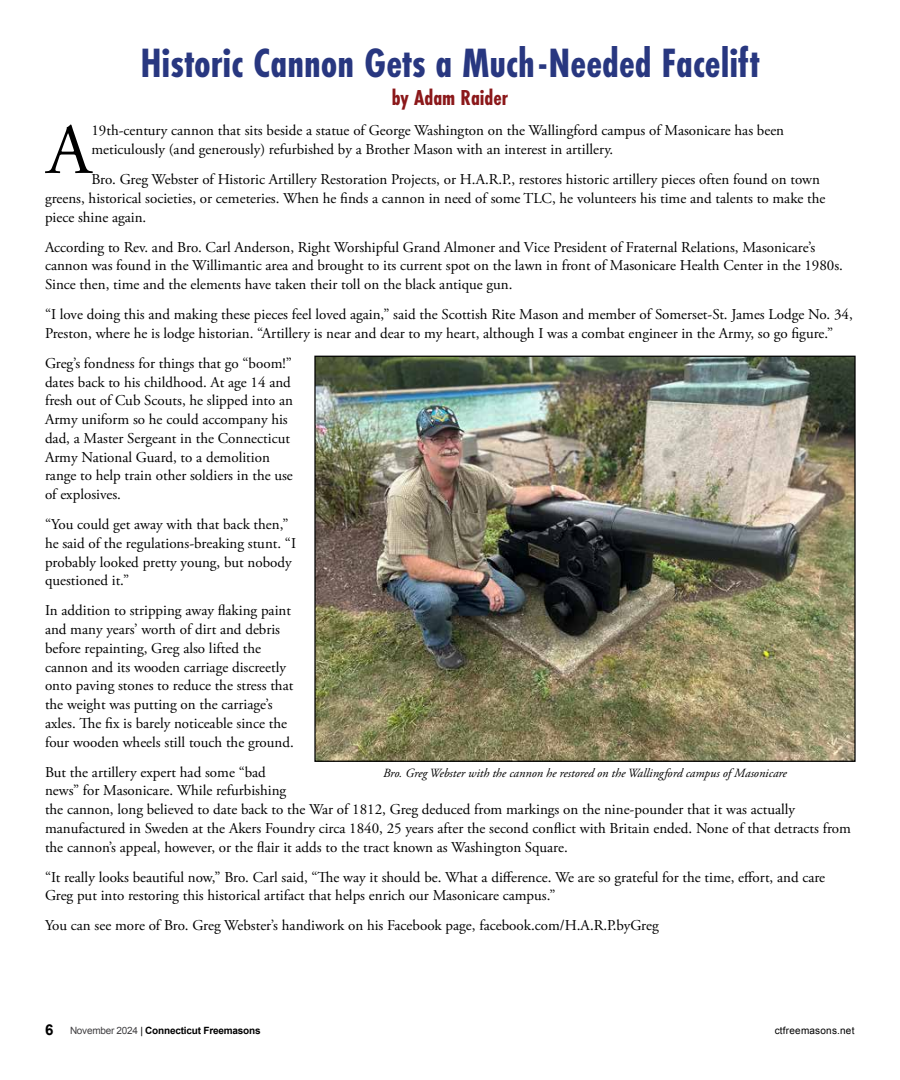
<style>
.page{position:relative;width:900px;height:1080px;background:#fff}
.page>*{position:absolute;margin:0;border:0;box-sizing:border-box;transform-origin:0 0}
.t1{font:71.5px "Adobe Garamond Pro";color:#000}
.t2{font:700 42.5px "Futura PT Cond";color:#283780}
.t3{font:700 22.5px "Futura PT Cond";color:#8b181a}
.t4{font:15px/18.8px "Adobe Garamond Pro";color:#000}
.t5{font:italic 12.5px "Adobe Garamond Pro";color:#000}
.t6{font:700 10px "Arial";letter-spacing:-.02em;color:#000}
.t7{font:10px "Arial";letter-spacing:.02em;color:#000}
.s1{font-size:15px}
.s2{font-weight:400;color:#414042}
.s3{font-weight:400}
</style>
<div class="page">
<img style="left:316px;top:358px;width:538px;height:402px">
<h2 class="t2" style="left:140px;top:39px;width:621px">Historic Cannon Gets a Much-Needed Facelift</h2>
<h3 class="t3" style="left:392px;top:85px;width:118px">by Adam Raider</h3>
<h1 class="t1" style="left:47px;top:107px;width:46px">A</h1>
<p class="t4" style="left:91px;top:122px;width:694px">19th-century cannon that sits beside a statue of George Washington on the Wallingford campus of Masonicare has been meticulously (and generously) refurbished by a Brother Mason with an interest in artillery.</p>
<p class="t4" style="left:45px;top:171px;width:782px;text-indent:46px">Bro. Greg Webster of Historic Artillery Restoration Projects, or H.A.R.P., restores historic artillery pieces often found on town greens, historical societies, or cemeteries. When he finds a cannon in need of some TLC, he volunteers his time and talents to make the piece shine again.</p>
<p class="t4" style="left:45px;top:238px;width:800px">According to Rev. and Bro. Carl Anderson, Right Worshipful Grand Almoner and Vice President of Fraternal Relations, Masonicare’s cannon was found in the Willimantic area and brought to its current spot on the lawn in front of Masonicare Health Center in the 1980s.<br>Since then, time and the elements have taken their toll on the black antique gun.</p>
<p class="t4" style="left:45px;top:306px;width:809px">“I love doing this and making these pieces feel loved again,” said the Scottish Rite Mason and member of Somerset-St. James Lodge No. 34,<br>Preston, where he is lodge historian. “Artillery is near and dear to my heart, although I was a combat engineer in the Army, so go figure.”</p>
<p class="t4" style="left:45px;top:354px;width:250px">Greg’s fondness for things that go “boom!” dates back to his childhood. At age 14 and fresh out of Cub Scouts, he slipped into an Army uniform so he could accompany his dad, a Master Sergeant in the Connecticut Army National Guard, to a demolition range to help train other soldiers in the use of explosives.</p>
<p class="t4" style="left:45px;top:516px;width:253px">“You could get away with that back then,” he said of the regulations-breaking stunt. “I probably looked pretty young, but nobody questioned it.”</p>
<p class="t4" style="left:45px;top:602px;width:250px">In addition to stripping away flaking paint and many years’ worth of dirt and debris before repainting, Greg also lifted the cannon and its wooden carriage discreetly onto paving stones to reduce the stress that the weight was putting on the carriage’s axles. The fix is barely noticeable since the four wooden wheels still touch the ground.</p>
<p class="t4" style="left:45px;top:763px;width:808px">But the artillery expert had some “bad<br>news” for Masonicare. While refurbishing<br>the cannon, long believed to date back to the War of 1812, Greg deduced from markings on the nine-pounder that it was actually manufactured in Sweden at the Akers Foundry circa 1840, 25 years after the second conflict with Britain ended. None of that detracts from the cannon’s appeal, however, or the flair it adds to the tract known as Washington Square.</p>
<p class="t4" style="left:45px;top:868px;width:782px">“It really looks beautiful now,” Bro. Carl said, “The way it should be. What a difference. We are so grateful for the time, effort, and care<br>Greg put into restoring this historical artifact that helps enrich our Masonicare campus.”</p>
<p class="t4" style="left:45px;top:917px;width:615px">You can see more of Bro. Greg Webster’s handiwork on his Facebook page, facebook.com/H.A.R.P.byGreg</p>
<p class="t5" style="left:383px;top:765px;width:405px">Bro. Greg Webster with the cannon he restored on the Wallingford campus of Masonicare</p>
<p class="t6" style="left:45px;top:1024px;width:217px"><span class="s1">6</span> <span class="s2">November 2024</span> <span class="s3">|</span> Connecticut Freemasons</p>
<p class="t7" style="left:775px;top:1023px;width:81px">ctfreemasons.net</p>
</div>
